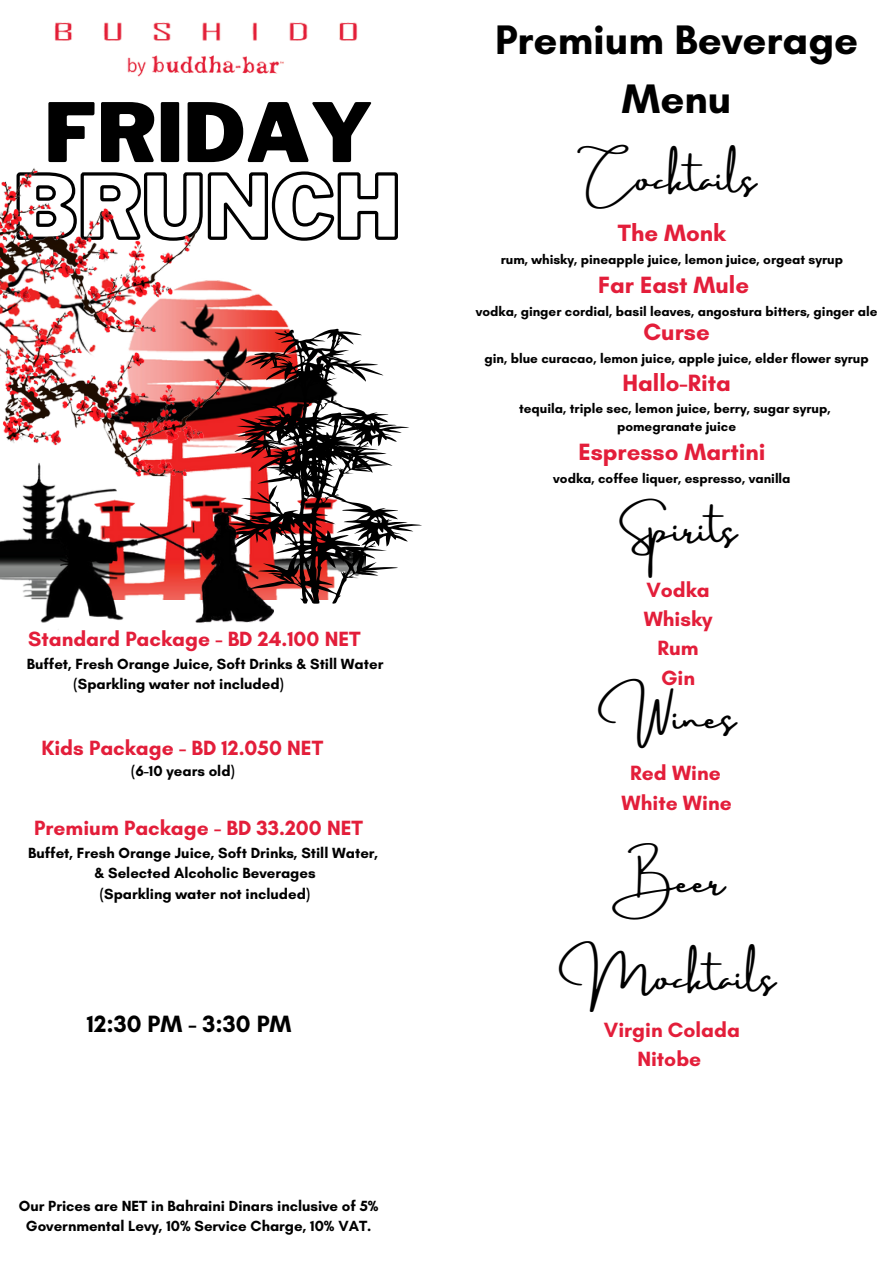
<style>
.page{position:relative;width:894px;height:1264px;background:#fff}
.page>*{position:absolute;margin:0;border:0;box-sizing:border-box;transform-origin:0 0}
.t1{font:900 80.85px "Libre Franklin";color:#000}
.t2{font:700 42px/58.5px "Glacial Indifference";color:#000;text-align:center}
.t3{font:36px "Amsterdam Three";color:#000}
.t4{font:700 24px "Glacial Indifference";color:#e31e3a}
.t5{font:700 24px "Glacial Indifference";color:#000}
.t6{font:700 21px/29.2px "Glacial Indifference";color:#e31e3a;text-align:center}
.t7{font:700 15px/20.2px "Glacial Indifference";color:#000;text-align:center}
.t8{font:700 13.5px/18px "Glacial Indifference";color:#000;text-align:center}
</style>
<div class="page">
<img style="left:54px;top:22px;width:304px;height:55px">
<img style="left:0;top:280px;width:338px;height:319px">
<svg style="left:244px;top:329px;width:178px;height:275px"></svg>
<img style="left:0;top:303px;width:244px;height:226px">
<svg style="left:214px;top:171px;width:184px;height:70px"></svg>
<img style="left:0;top:168px;width:214px;height:217px">
<img style="left:38px;top:486px;width:151px;height:144px">
<img style="left:141px;top:510px;width:133px;height:120px">
<p class="t1" style="left:44px;top:84px;width:330px">FRIDAY</p>
<h5 class="t6" style="left:28px;top:624px;width:334px">Standard Package - BD 24.100 NET</h5>
<h6 class="t7" style="left:27px;top:653px;width:358px">Buffet, Fresh Orange Juice, Soft Drinks &amp; Still Water</h6>
<h6 class="t7" style="left:74px;top:674px;width:212px">(Sparkling water not included)</h6>
<h5 class="t6" style="left:41px;top:733px;width:283px">Kids Package - BD 12.050 NET</h5>
<h5 class="t7" style="left:131px;top:760px;width:105px">(6-10 years old)</h5>
<h6 class="t6" style="left:34px;top:813px;width:330px">Premium Package - BD 33.200 NET</h6>
<h6 class="t7" style="left:28px;top:842px;width:351px">Buffet, Fresh Orange Juice, Soft Drinks, Still Water, &amp; Selected Alcoholic Beverages<br>(Sparkling water not included)</h6>
<h4 class="t5" style="left:87px;top:1009px;width:206px">12:30 PM - 3:30 PM</h4>
<h2 class="t7" style="left:19px;top:1195px;width:361px">Our Prices are NET in Bahraini Dinars inclusive of 5%<br>Governmental Levy, 10% Service Charge, 10% VAT.</h2>
<h3 class="t2" style="left:495px;top:10px;width:364px">Premium Beverage<br>Menu</h3>
<h1 class="t3" style="left:588px;top:158px;width:169px">Cocktails</h1>
<p class="t4" style="left:617px;top:218px;width:109px">The Monk</p>
<p class="t8" style="left:500px;top:250px;width:344px">rum, whisky, pineapple juice, lemon juice, orgeat syrup</p>
<h6 class="t4" style="left:598px;top:271px;width:152px">Far East Mule</h6>
<h6 class="t8" style="left:475px;top:302px;width:403px">vodka, ginger cordial, basil leaves, angostura bitters, ginger ale</h6>
<h3 class="t4" style="left:643px;top:317px;width:68px">Curse</h3>
<h3 class="t8" style="left:484px;top:349px;width:386px">gin, blue curacao, lemon juice, apple juice, elder flower syrup</h3>
<h5 class="t4" style="left:622px;top:368px;width:110px">Hallo-Rita</h5>
<h5 class="t8" style="left:519px;top:399px;width:313px">tequila, triple sec, lemon juice, berry, sugar syrup, pomegranate juice</h5>
<h5 class="t4" style="left:578px;top:437px;width:189px">Espresso Martini</h5>
<h5 class="t8" style="left:553px;top:469px;width:239px">vodka, coffee liquer, espresso, vanilla</h5>
<h6 class="t3" style="left:626px;top:509px;width:112px">Spirits</h6>
<h6 class="t6" style="left:643px;top:575px;width:70px">Vodka<br>Whisky<br>Rum<br>Gin</h6>
<p class="t3" style="left:599px;top:697px;width:137px">Wines</p>
<h3 class="t6" style="left:630px;top:758px;width:92px">Red Wine</h3>
<h5 class="t6" style="left:621px;top:788px;width:112px">White Wine</h5>
<p class="t3" style="left:628px;top:861px;width:97px">Beer</p>
<h3 class="t3" style="left:578px;top:957px;width:198px">Mocktails</h3>
<h3 class="t6" style="left:603px;top:1014px;width:138px">Virgin Colada<br>Nitobe</h3>
</div>
